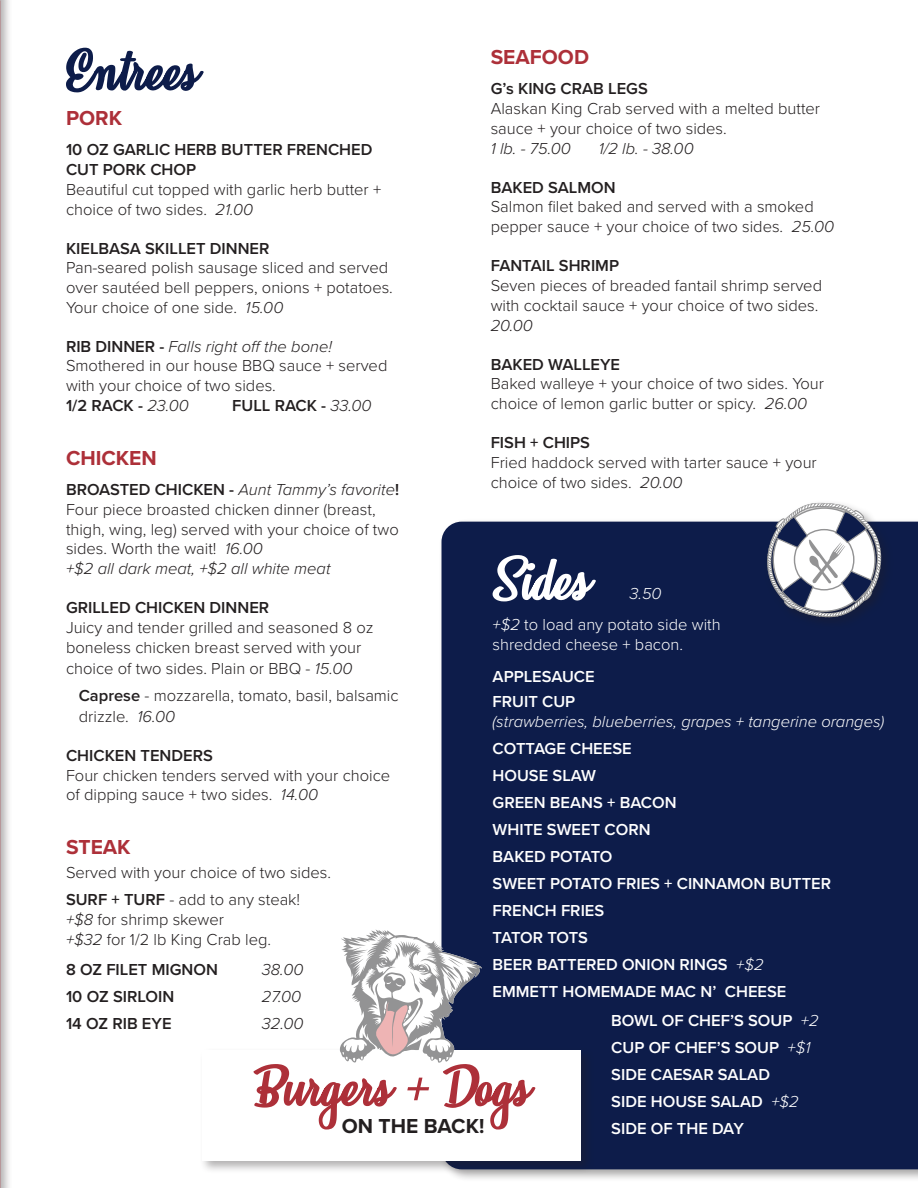
<style>
.page{position:relative;width:918px;height:1188px;background:#fff}
.page>*{position:absolute;margin:0;border:0;box-sizing:border-box;transform-origin:0 0}
.t1{font:700 21px "Proxima Nova";color:#ad3039}
.t2{font:700 21px "Proxima Nova";color:#231f20}
.t3{font:300 16.5px/19.8px "Proxima Nova";color:#231f20}
.t4{font:600 16.5px "Proxima Nova";color:#fff}
.t5{font:600 16.5px/19.5px "Proxima Nova";color:#231f20}
.t6{font:italic 300 16.5px "Proxima Nova";color:#231f20}
.t7{font:italic 300 16.5px/19.5px "Proxima Nova";color:#fff}
.t8{font:300 16.5px/19.8px "Proxima Nova";color:#fff}
.t9{font:600 16.5px "Proxima Nova";letter-spacing:-.025em;color:#fff}
.s1{font-style:italic}
.s2{font-weight:600;font-style:normal}
.s3{font-weight:600}
.s4{font-weight:300;font-style:italic}
</style>
<div class="page">
<div style="left:0;top:0;width:13px;height:1188px;background:#231f20;opacity:.35"></div>
<svg style="left:66px;top:48px;width:138px;height:44px"></svg>
<div style="left:438px;top:518px;width:480px;height:665px;background:#231f20;opacity:.4"></div>
<div style="left:442px;top:522px;width:476px;height:647px;background:#0d1c4a"></div>
<svg style="left:493px;top:555px;width:103px;height:46px"></svg>
<div style="left:199px;top:1047px;width:395px;height:127px;background:#231f20;opacity:.35"></div>
<div style="left:202px;top:1050px;width:379px;height:111px;background:#fff"></div>
<svg style="left:253px;top:929px;width:282px;height:201px"></svg>
<div style="left:764px;top:499px;width:130px;height:131px;background:#231f20;opacity:.35"></div>
<svg style="left:765px;top:499px;width:118px;height:122px"></svg>
<p class="t1" style="left:491px;top:42px;width:100px">SEAFOOD</p>
<p class="t5" style="left:491px;top:79px;width:159px">G’s KING CRAB LEGS</p>
<p class="t3" style="left:491px;top:98px;width:331px">Alaskan King Crab served with a melted butter sauce + your choice of two sides.</p>
<p class="t6" style="left:491px;top:136px;width:82px">1 lb. - 75.00</p>
<p class="t6" style="left:599px;top:136px;width:97px">1/2 lb. - 38.00</p>
<p class="t5" style="left:491px;top:177px;width:127px">BAKED SALMON</p>
<p class="t3" style="left:491px;top:196px;width:345px">Salmon filet baked and served with a smoked pepper sauce + your choice of two sides. <span class="s1">25.00</span></p>
<p class="t5" style="left:491px;top:256px;width:130px">FANTAIL SHRIMP</p>
<p class="t3" style="left:491px;top:275px;width:333px">Seven pieces of breaded fantail shrimp served with cocktail sauce + your choice of two sides.<br><span class="s1">20.00</span></p>
<p class="t5" style="left:491px;top:354px;width:131px">BAKED WALLEYE</p>
<p class="t3" style="left:491px;top:373px;width:335px">Baked walleye + your choice of two sides. Your choice of lemon garlic butter or spicy. <span class="s1">26.00</span></p>
<p class="t5" style="left:491px;top:433px;width:101px">FISH + CHIPS</p>
<p class="t3" style="left:491px;top:452px;width:328px">Fried haddock served with tarter sauce + your choice of two sides. <span class="s1">20.00</span></p>
<p class="t1" style="left:66px;top:103px;width:58px">PORK</p>
<p class="t5" style="left:66px;top:140px;width:308px">10 OZ GARLIC HERB BUTTER FRENCHED<br>CUT PORK CHOP</p>
<p class="t3" style="left:66px;top:178px;width:317px">Beautiful cut topped with garlic herb butter + choice of two sides. <span class="s1">21.00</span></p>
<p class="t5" style="left:66px;top:238px;width:205px">KIELBASA SKILLET DINNER</p>
<p class="t3" style="left:66px;top:257px;width:328px">Pan-seared polish sausage sliced and served over sautéed bell peppers, onions + potatoes.<br>Your choice of one side. <span class="s1">15.00</span></p>
<p class="t6" style="left:66px;top:334px;width:268px"><span class="s2">RIB DINNER -</span> Falls right off the bone!</p>
<p class="t3" style="left:66px;top:355px;width:323px">Smothered in our house BBQ sauce + served with your choice of two sides.<br><span class="s3">1/2 RACK -</span> <span class="s1">23.00</span></p>
<p class="t5" style="left:232px;top:395px;width:141px">FULL RACK - <span class="s4">33.00</span></p>
<p class="t1" style="left:66px;top:442px;width:92px">CHICKEN</p>
<p class="t3" style="left:66px;top:479px;width:335px"><span class="s3">BROASTED CHICKEN -</span> <span class="s1">Aunt Tammy’s favorite</span><span class="s3">!<br></span>Four piece broasted chicken dinner (breast, thigh, wing, leg) served with your choice of two sides. Worth the wait! <span class="s1">16.00<br>+$2 all dark meat, +$2 all white meat</span></p>
<p class="t5" style="left:66px;top:598px;width:205px">GRILLED CHICKEN DINNER</p>
<p class="t3" style="left:66px;top:616px;width:309px;line-height:20.4px">Juicy and tender grilled and seasoned 8 oz boneless chicken breast served with your choice of two sides. Plain or BBQ - <span class="s1">15.00</span></p>
<p class="t3" style="left:79px;top:685px;width:321px"><span class="s3">Caprese</span> - mozzarella, tomato, basil, balsamic</p>
<p class="t3" style="left:79px;top:706px;width:98px">drizzle. <span class="s1">16.00</span></p>
<p class="t5" style="left:66px;top:745px;width:148px">CHICKEN TENDERS</p>
<p class="t3" style="left:66px;top:764px;width:326px">Four chicken tenders served with your choice of dipping sauce + two sides. <span class="s1">14.00</span></p>
<p class="t1" style="left:66px;top:832px;width:66px">STEAK</p>
<p class="t3" style="left:66px;top:859px;width:267px;line-height:27px">Served with your choice of two sides.<br><span class="s3">SURF + TURF</span> - add to any steak!</p>
<p class="t3" style="left:66px;top:909px;width:160px"><span class="s1">+$8</span> for shrimp skewer</p>
<p class="t3" style="left:66px;top:929px;width:207px"><span class="s1">+$32</span> for 1/2 lb King Crab leg.</p>
<p class="t5" style="left:66px;top:959px;width:154px">8 OZ FILET MIGNON</p>
<p class="t6" style="left:262px;top:957px;width:43px">38.00</p>
<p class="t5" style="left:66px;top:986px;width:110px">10 OZ SIRLOIN</p>
<p class="t6" style="left:262px;top:984px;width:41px">27.00</p>
<p class="t5" style="left:66px;top:1013px;width:107px">14 OZ RIB EYE</p>
<p class="t6" style="left:262px;top:1011px;width:43px">32.00</p>
<p class="t7" style="left:629px;top:583px;width:34px">3.50</p>
<p class="t8" style="left:493px;top:614px;width:230px"><span class="s1">+$2</span> to load any potato side with shredded cheese + bacon.</p>
<p class="t4" style="left:493px;top:664px;width:104px">APPLESAUCE</p>
<p class="t7" style="left:493px;top:691px;width:393px"><span class="s2">FRUIT CUP<br></span>(strawberries, blueberries, grapes + tangerine oranges)</p>
<p class="t4" style="left:493px;top:736px;width:141px">COTTAGE CHEESE</p>
<p class="t4" style="left:493px;top:763px;width:105px">HOUSE SLAW</p>
<p class="t4" style="left:493px;top:790px;width:186px">GREEN BEANS + BACON</p>
<p class="t4" style="left:493px;top:817px;width:160px">WHITE SWEET CORN</p>
<p class="t4" style="left:493px;top:844px;width:121px">BAKED POTATO</p>
<p class="t4" style="left:493px;top:871px;width:340px">SWEET POTATO FRIES + CINNAMON BUTTER</p>
<p class="t4" style="left:493px;top:898px;width:113px">FRENCH FRIES</p>
<p class="t9" style="left:493px;top:925px;width:97px">TATOR TOTS</p>
<p class="t4" style="left:493px;top:952px;width:273px">BEER BATTERED ONION RINGS <span class="s4">+$2</span></p>
<p class="t4" style="left:493px;top:979px;width:295px">EMMETT HOMEMADE MAC N’ CHEESE</p>
<p class="t4" style="left:611px;top:1009px;width:209px">BOWL OF CHEF’S SOUP <span class="s4">+2</span></p>
<p class="t4" style="left:611px;top:1036px;width:201px">CUP OF CHEF’S SOUP <span class="s4">+$1</span></p>
<p class="t4" style="left:611px;top:1063px;width:160px">SIDE CAESAR SALAD</p>
<p class="t4" style="left:611px;top:1090px;width:189px">SIDE HOUSE SALAD <span class="s4">+$2</span></p>
<p class="t4" style="left:611px;top:1117px;width:134px">SIDE OF THE DAY</p>
<p class="t2" style="left:342px;top:1110px;width:144px">ON THE BACK!</p>
</div>
